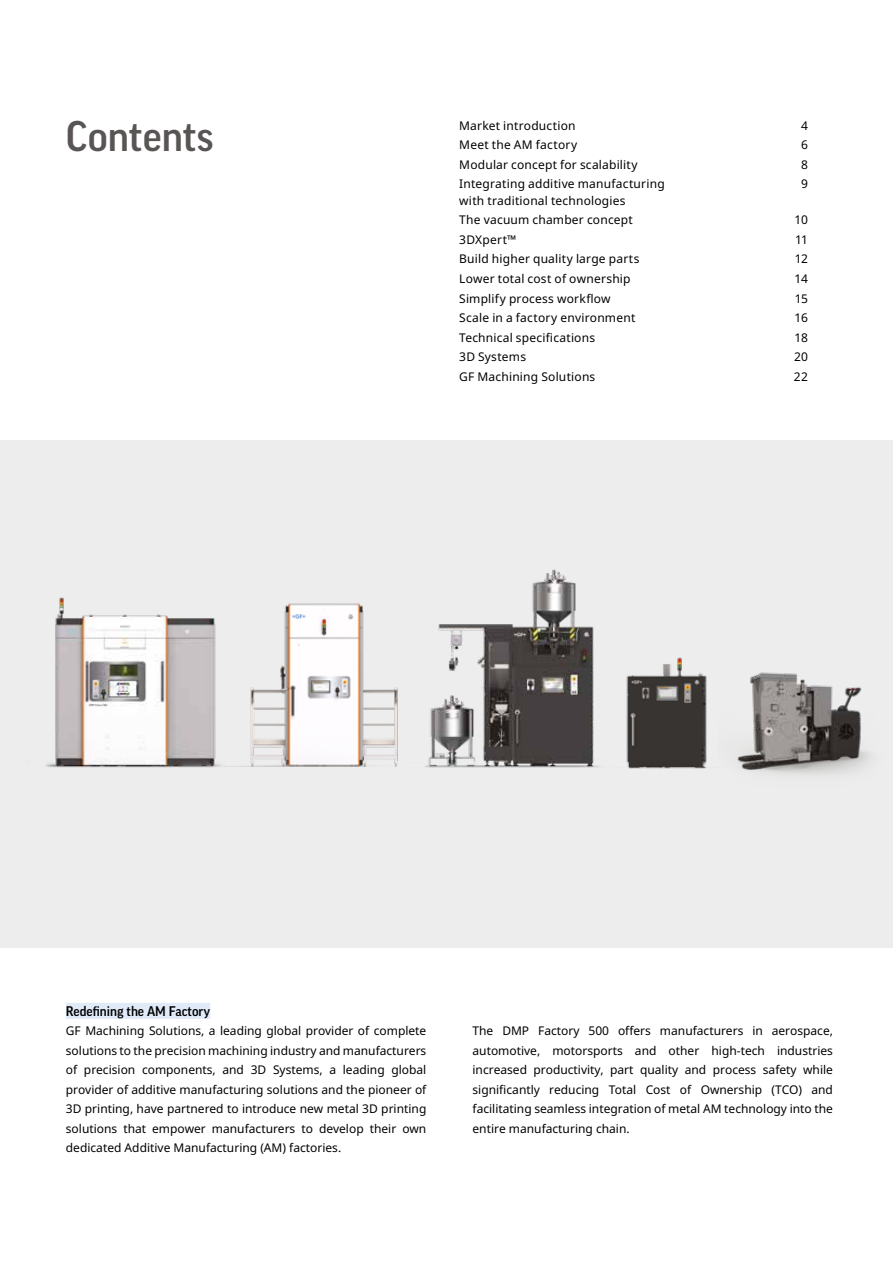
<style>
.page{position:relative;width:893px;height:1263px;background:#fff}
.page>*{position:absolute;margin:0;border:0;box-sizing:border-box;transform-origin:0 0}
.t1{font:500 41.25px "Good Pro";color:#5a5555}
.t2{font:500 13.5px "Good Pro";color:#000}
.t3{font:12px/19.5px "Noto Sans";letter-spacing:.015em;color:#000;text-align:justify}
</style>
<div class="page">
<div style="left:0;top:440px;width:893px;height:507px;background:#ededed"></div>
<img style="left:46px;top:597px;width:138px;height:171px">
<img style="left:761px;top:672px;width:110px;height:102px">
<img style="left:469px;top:569px;width:124px;height:199px">
<img style="left:184px;top:603px;width:285px;height:165px">
<img style="left:579px;top:627px;width:182px;height:145px">
<div style="left:66px;top:1003px;width:144px;height:16px;background:#e0eaf8"></div>
<h1 class="t1" style="left:66px;top:113px;width:149px">Contents</h1>
<p class="t3" style="left:459px;top:115px;width:207px;text-align:left">Market introduction<br>Meet the AM factory<br>Modular concept for scalability<br>Integrating additive manufacturing</p>
<p class="t3" style="left:459px;top:190px;width:182px;text-align:left">with traditional technologies<br>The vacuum chamber concept<br>3DXpert™<br>Build higher quality large parts<br>Lower total cost of ownership<br>Simplify process workflow<br>Scale in a factory environment<br>Technical specifications<br>3D Systems<br>GF Machining Solutions</p>
<p class="t3" style="left:801px;top:115px;width:8px">4<br>6<br>8<br>9</p>
<p class="t3" style="left:794px;top:210px;width:16px">10<br>11<br>12<br>14<br>15<br>16<br>18<br>20<br>22</p>
<p class="t2" style="left:66px;top:1003px;width:146px">Redefining the AM Factory</p>
<p class="t3" style="left:66px;top:1021px;width:362px">GF Machining Solutions, a leading global provider of complete solutions to the precision machining industry and manufacturers of precision components, and 3D Systems, a leading global provider of additive manufacturing solutions and the pioneer of 3D printing, have partnered to introduce new metal 3D printing solutions that empower manufacturers to develop their own dedicated Additive Manufacturing (AM) factories.</p>
<p class="t3" style="left:473px;top:1021px;width:362px">The DMP Factory 500 offers manufacturers in aerospace, automotive, motorsports and other high-tech industries increased productivity, part quality and process safety while significantly reducing Total Cost of Ownership (TCO) and facilitating seamless integration of metal AM technology into the entire manufacturing chain.</p>
</div>
